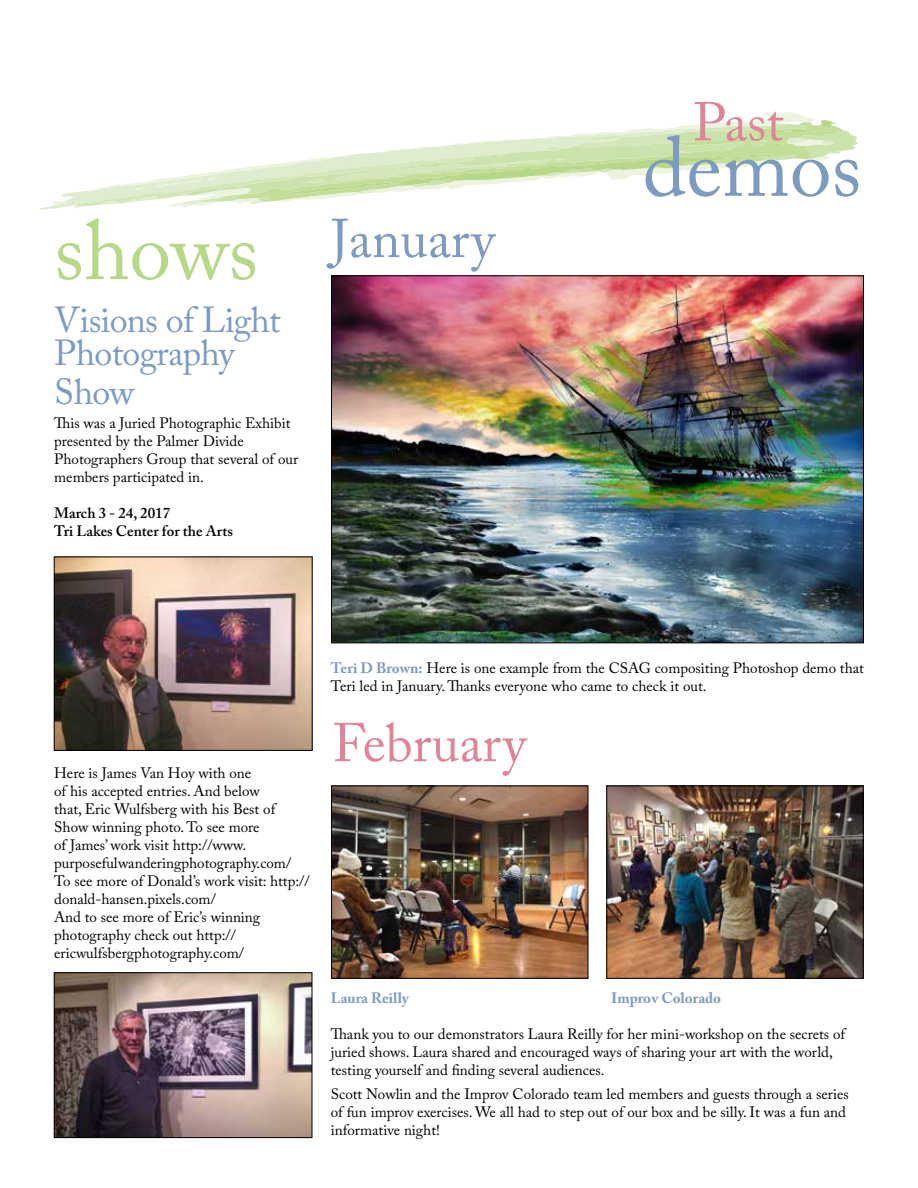
<style>
.page{position:relative;width:918px;height:1188px;background:#fff}
.page>*{position:absolute;margin:0;border:0;box-sizing:border-box;transform-origin:0 0}
.t1{font:84px "Adobe Caslon Pro";color:#7d9bbf}
.t2{font:84px "Adobe Caslon Pro";color:#b7d888}
.t3{font:54px "Adobe Caslon Pro";color:#de8697}
.t4{font:54px "Adobe Caslon Pro";color:#7d9bbf}
.t5{font:36px/33px "Adobe Caslon Pro";letter-spacing:-.02em;color:#7d9bbf}
.t6{font:15px/18px "Adobe Caslon Pro";color:#000}
.t7{font:600 15px/18px "Adobe Caslon Pro";color:#000}
.t8{font:700 15px "Adobe Caslon Pro";color:#7d9bbf}
.s1{font-weight:700;color:#7d9bbf}
</style>
<div class="page">
<svg style="left:53px;top:200px;width:15px;height:5px"></svg>
<svg style="left:74px;top:112px;width:785px;height:96px"></svg>
<img style="left:333px;top:278px;width:529px;height:363px">
<img style="left:333px;top:788px;width:253px;height:189px">
<div style="left:331px;top:786px;width:257px;height:193px;border:1px solid #000"></div>
<img style="left:609px;top:788px;width:252px;height:189px">
<div style="left:607px;top:786px;width:256px;height:193px;border:1px solid #000"></div>
<img style="left:56px;top:559px;width:254px;height:190px">
<div style="left:54px;top:557px;width:258px;height:194px;border:1px solid #000"></div>
<img style="left:56px;top:975px;width:254px;height:161px">
<div style="left:54px;top:973px;width:258px;height:165px;border:1px solid #000"></div>
<h1 class="t2" style="left:54px;top:201px;width:206px">shows</h1>
<h3 class="t5" style="left:54px;top:303px;width:228px">Visions of Light<br>Photography</h3>
<h3 class="t5" style="left:54px;top:375px;width:81px">Show</h3>
<p class="t6" style="left:54px;top:414px;width:246px">This was a Juried Photographic Exhibit presented by the Palmer Divide Photographers Group that several of our members participated in.</p>
<p class="t7" style="left:54px;top:504px;width:180px">March 3 - 24, 2017<br>Tri Lakes Center for the Arts</p>
<h2 class="t4" style="left:331px;top:207px;width:165px">January</h2>
<h2 class="t3" style="left:693px;top:90px;width:92px">Past</h2>
<h1 class="t1" style="left:642px;top:118px;width:220px">demos</h1>
<p class="t6" style="left:54px;top:763px;width:257px">Here is James Van Hoy with one<br>of his accepted entries. And below<br>that, Eric Wulfsberg with his Best of Show winning photo. To see more<br>of James’ work visit http://www. purposefulwanderingphotography.com/ To see more of Donald’s work visit: http:// donald-hansen.pixels.com/<br>And to see more of Eric’s winning photography check out http:// ericwulfsbergphotography.com/</p>
<p class="t6" style="left:331px;top:659px;width:535px"><span class="s1">Teri D Brown:</span> Here is one example from the CSAG compositing Photoshop demo that<br>Teri led in January. Thanks everyone who came to check it out.</p>
<h2 class="t3" style="left:333px;top:711px;width:195px">February</h2>
<p class="t8" style="left:331px;top:989px;width:80px">Laura Reilly</p>
<p class="t8" style="left:611px;top:989px;width:111px">Improv Colorado</p>
<p class="t6" style="left:331px;top:1024px;width:516px">Thank you to our demonstrators Laura Reilly for her mini-workshop on the secrets of juried shows. Laura shared and encouraged ways of sharing your art with the world, testing yourself and finding several audiences.</p>
<p class="t6" style="left:331px;top:1085px;width:520px">Scott Nowlin and the Improv Colorado team led members and guests through a series of fun improv exercises. We all had to step out of our box and be silly. It was a fun and informative night!</p>
</div>
